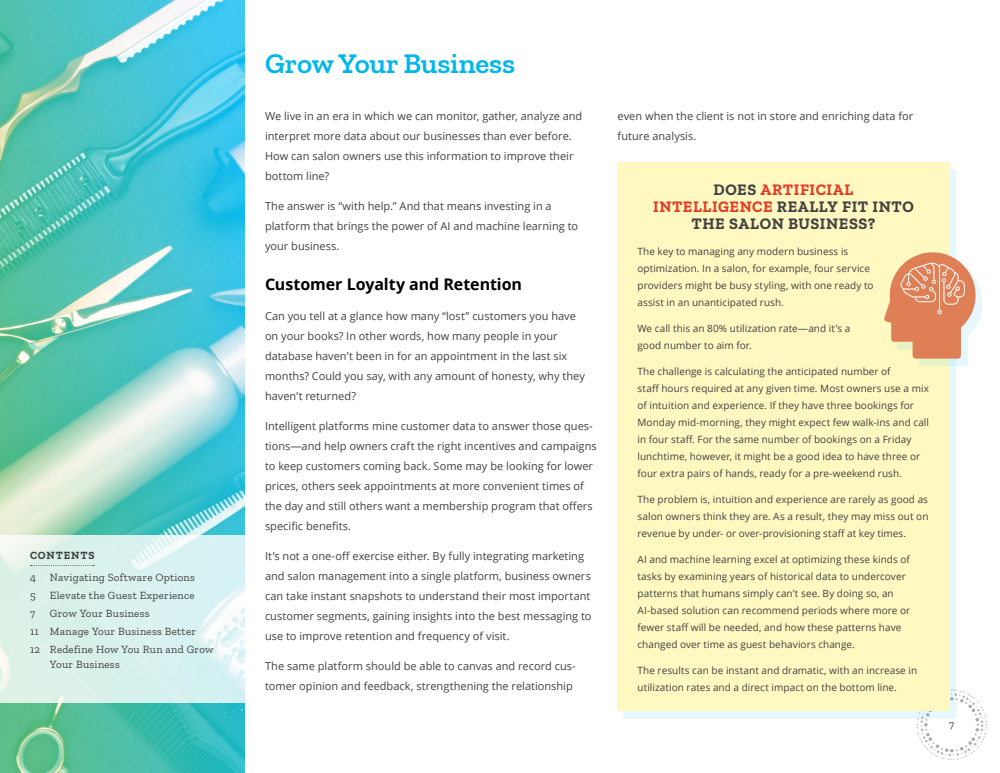
<style>
.page{position:relative;width:1000px;height:773px;background:#fff}
.page>*{position:absolute;margin:0;border:0;box-sizing:border-box;transform-origin:0 0}
.t1{font:600 29px "Zilla Slab";letter-spacing:-.01em;color:#00b6ed}
.t2{font:700 16px/17px "Zilla Slab";letter-spacing:.035em;color:#414141;text-align:center}
.t3{font:700 16px "Open Sans";letter-spacing:-.005em;color:#000}
.t4{font:11px/20px "Open Sans";color:#414141}
.t5{font:11px/18px "Zilla Slab";letter-spacing:.02em;color:#414141}
.t6{font:700 11px "Zilla Slab";letter-spacing:.08em;color:#414141}
.t7{font:10px/17px "Open Sans";letter-spacing:.005em;color:#414141}
.s1{color:#e53a24}
</style>
<div class="page">
<img style="left:0;top:0;width:245px;height:773px">
<svg style="left:916px;top:690px;width:71px;height:70px"></svg>
<svg style="left:0;top:535px;width:245px;height:168px;background:#dcf2ee"></svg>
<svg style="left:30px;top:565px;width:64px;height:1px"></svg>
<div style="left:624px;top:169px;width:333px;height:549px;background:#e6f7fd"></div>
<div style="left:618px;top:162px;width:332px;height:549px;background:#fff9c1"></div>
<div style="left:890px;top:260px;width:92px;height:106px;background:#00b6ed;opacity:.1"></div>
<div style="left:890px;top:252px;width:86px;height:86px;background:#df7f55;border-radius:50%"></div>
<div style="left:913px;top:302px;width:48px;height:57px;background:#df7f55;border-radius:3px"></div>
<div style="left:891px;top:314px;width:35px;height:28px;background:#df7f55;border-radius:3px"></div>
<svg style="left:884px;top:263px;width:81px;height:68px"></svg>
<p class="t6" style="left:30px;top:549px;width:66px">CONTENTS</p>
<p class="t5" style="left:30px;top:568px;width:7px">4</p>
<p class="t5" style="left:50px;top:568px;width:147px">Navigating Software Options</p>
<p class="t5" style="left:30px;top:586px;width:7px">5</p>
<p class="t5" style="left:50px;top:586px;width:146px">Elevate the Guest Experience</p>
<p class="t5" style="left:30px;top:604px;width:7px">7</p>
<p class="t5" style="left:30px;top:604px;width:185px;text-indent:20px">Grow Your Business<br>11 Manage Your Business Better<br>12 Redefine How You Run and Grow</p>
<p class="t5" style="left:50px;top:655px;width:71px">Your Business</p>
<h1 class="t1" style="left:265px;top:47px;width:252px">Grow Your Business</h1>
<p class="t4" style="left:265px;top:106px;width:319px">We live in an era in which we can monitor, gather, analyze and interpret more data about our businesses than ever before.<br>How can salon owners use this information to improve their bottom line?</p>
<p class="t4" style="left:265px;top:196px;width:315px">The answer is “with help.” And that means investing in a platform that brings the power of AI and machine learning to your business.</p>
<h2 class="t3" style="left:265px;top:273px;width:259px">Customer Loyalty and Retention</h2>
<p class="t4" style="left:265px;top:306px;width:321px">Can you tell at a glance how many “lost” customers you have on your books? In other words, how many people in your database haven’t been in for an appointment in the last six months? Could you say, with any amount of honesty, why they haven’t returned?</p>
<p class="t4" style="left:265px;top:416px;width:333px">Intelligent platforms mine customer data to answer those ques&shy;tions—and help owners craft the right incentives and campaigns to keep customers coming back. Some may be looking for lower prices, others seek appointments at more convenient times of the day and still others want a membership program that offers specific benefits.</p>
<p class="t4" style="left:265px;top:546px;width:328px">It’s not a one-off exercise either. By fully integrating marketing and salon management into a single platform, business owners can take instant snapshots to understand their most important customer segments, gaining insights into the best messaging to use to improve retention and frequency of visit.</p>
<p class="t4" style="left:265px;top:656px;width:312px">The same platform should be able to canvas and record cus&shy;tomer opinion and feedback, strengthening the relationship</p>
<p class="t4" style="left:617px;top:106px;width:297px">even when the client is not in store and enriching data for future analysis.</p>
<h2 class="t2" style="left:653px;top:181px;width:262px">DOES <span class="s1">ARTIFICIAL<br>INTELLIGENCE</span> REALLY FIT INTO<br>THE SALON BUSINESS?</h2>
<p class="t7" style="left:638px;top:242px;width:238px">The key to managing any modern business is optimization. In a salon, for example, four service providers might be busy styling, with one ready to assist in an unanticipated rush.</p>
<p class="t7" style="left:638px;top:319px;width:214px">We call this an 80% utilization rate—and it’s a good number to aim for.</p>
<p class="t7" style="left:638px;top:362px;width:293px">The challenge is calculating the anticipated number of<br>staff hours required at any given time. Most owners use a mix of intuition and experience. If they have three bookings for Monday mid-morning, they might expect few walk-ins and call in four staff. For the same number of bookings on a Friday lunchtime, however, it might be a good idea to have three or four extra pairs of hands, ready for a pre-weekend rush.</p>
<p class="t7" style="left:638px;top:490px;width:293px;text-align:justify">The problem is, intuition and experience are rarely as good as salon owners think they are. As a result, they may miss out on revenue by under- or over-provisioning staff at key times.</p>
<p class="t7" style="left:638px;top:550px;width:274px">AI and machine learning excel at optimizing these kinds of tasks by examining years of historical data to undercover patterns that humans simply can’t see. By doing so, an AI-based solution can recommend periods where more or fewer staff will be needed, and how these patterns have changed over time as guest behaviors change.</p>
<p class="t7" style="left:638px;top:661px;width:281px">The results can be instant and dramatic, with an increase in utilization rates and a direct impact on the bottom line.</p>
<p class="t5" style="left:949px;top:716px;width:7px">7</p>
</div>
